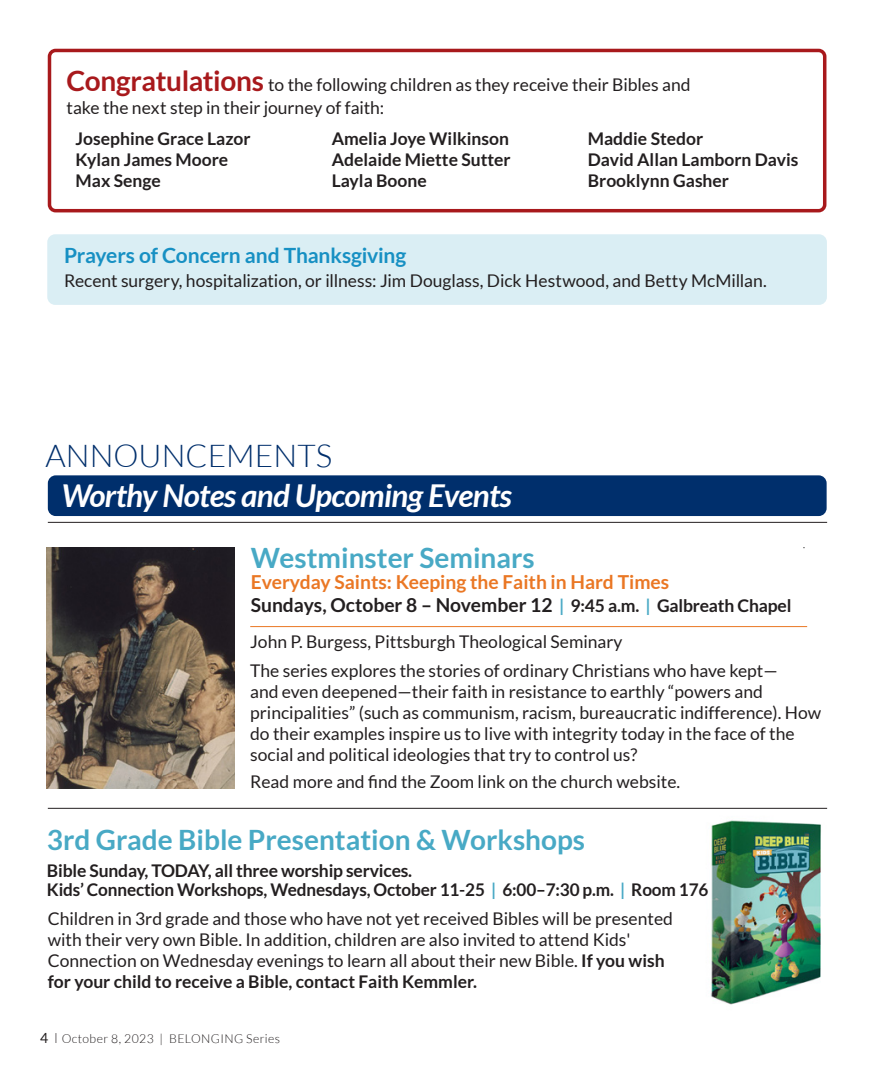
<style>
.page{position:relative;width:882px;height:1071px;background:#fff}
.page>*{position:absolute;margin:0;border:0;box-sizing:border-box;transform-origin:0 0}
.t1{font:italic 700 31.5px "Lato";letter-spacing:-.02em;color:#fff}
.t2{font:300 31.5px "Lato";color:#002f6c}
.t3{font:700 28px "Lato";color:#48a9c5}
.t4{font:700 21px "Lato";letter-spacing:-.01em;color:#1790c3}
.t5{font:700 19.25px "Lato";color:#231f20}
.t6{font:700 19.25px "Lato";color:#ea7724}
.t7{font:17.5px/21px "Lato";color:#231f20}
.t8{font:700 17.5px/19.2px "Lato";color:#231f20}
.t9{font:300 12.25px "Lato";letter-spacing:.03em;color:#231f20}
.s1{font-weight:700;font-size:28px;color:#a8191c}
.s2{font-size:17.5px;color:#48a9c5}
.s3{font-size:17.5px}
.s4{color:#48a9c5}
.s5{font-weight:700}
.s6{font-weight:400;font-size:14px}
.s7{font-family:"Filosofia Unicase";font-weight:400;font-size:14px}
</style>
<div class="page">
<img style="left:710px;top:820px;width:111px;height:185px">
<hr style="left:48px;top:808px;width:779px;height:1px;background:#231f20">
<div style="left:48px;top:475px;width:779px;height:41px;background:#002f6c;border-radius:8px"></div>
<hr style="left:48px;top:522px;width:779px;height:1px;background:#231f20">
<div style="left:47px;top:234px;width:780px;height:71px;background:#daeef4;border-radius:8px"></div>
<img style="left:47px;top:547px;width:188px;height:242px">
<hr style="left:250px;top:626px;width:557px;height:1px;background:#ea7724">
<div style="left:48px;top:49px;width:778px;height:163px;border:4px solid #a8191c;border-radius:6px"></div>
<p class="t7" style="left:66px;top:73px;width:626px;line-height:22.8px"><span class="s1">Congratulations</span> to the following children as they receive their Bibles and take the next step in their journey of faith:</p>
<p class="t8" style="left:76px;top:129px;width:177px">Josephine Grace Lazor</p>
<p class="t8" style="left:76px;top:150px;width:154px">Kylan James Moore</p>
<p class="t8" style="left:76px;top:171px;width:87px">Max Senge</p>
<p class="t8" style="left:332px;top:129px;width:179px">Amelia Joye Wilkinson</p>
<p class="t8" style="left:332px;top:150px;width:181px">Adelaide Miette Sutter</p>
<p class="t8" style="left:332px;top:171px;width:97px">Layla Boone</p>
<p class="t8" style="left:588px;top:129px;width:117px">Maddie Stedor</p>
<p class="t8" style="left:588px;top:150px;width:212px">David Allan Lamborn Davis</p>
<p class="t8" style="left:588px;top:171px;width:143px">Brooklynn Gasher</p>
<p class="t4" style="left:64px;top:243px;width:344px">Prayers of Concern and Thanksgiving</p>
<p class="t7" style="left:64px;top:270px;width:704px">Recent surgery, hospitalization, or illness: Jim Douglass, Dick Hestwood, and Betty McMillan.</p>
<p class="t2" style="left:46px;top:439px;width:288px">ANNOUNCEMENTS</p>
<p class="t1" style="left:62px;top:477px;width:452px">Worthy Notes and Upcoming Events</p>
<p class="t3" style="left:251px;top:541px;width:286px">Westminster Seminars</p>
<p class="t6" style="left:251px;top:571px;width:420px">Everyday Saints: Keeping the Faith in Hard Times</p>
<p class="t5" style="left:251px;top:594px;width:542px">Sundays, October 8 – November 12 <span class="s2">|</span> <span class="s3">9:45 a.m.</span> <span class="s2">|</span> <span class="s3">Galbreath Chapel</span></p>
<p class="t7" style="left:250px;top:631px;width:374px">John P. Burgess, Pittsburgh Theological Seminary</p>
<p class="t7" style="left:250px;top:660px;width:573px">The series explores the stories of ordinary Christians who have kept—<br>and even deepened—their faith in resistance to earthly “powers and principalities” (such as communism, racism, bureaucratic indifference). How do their examples inspire us to live with integrity today in the face of the social and political ideologies that try to control us?</p>
<p class="t7" style="left:250px;top:771px;width:432px">Read more and find the Zoom link on the church website.</p>
<p class="t3" style="left:47px;top:824px;width:540px">3rd Grade Bible Presentation &amp; Workshops</p>
<p class="t8" style="left:47px;top:861px;width:663px">Bible Sunday, TODAY, all three worship services.<br>Kids’ Connection Workshops, Wednesdays, October 11-25 <span class="s4">|</span> 6:00–7:30 p.m. <span class="s4">|</span> Room 176</p>
<p class="t7" style="left:48px;top:908px;width:627px">Children in 3rd grade and those who have not yet received Bibles will be presented with their very own Bible. In addition, children are also invited to attend Kids' Connection on Wednesday evenings to learn all about their new Bible. <span class="s5">If you wish for your child to receive a Bible, contact Faith Kemmler.</span></p>
<p class="t9" style="left:40px;top:1032px;width:241px"><span class="s6">4</span> <span class="s7">|</span> October 8, 2023 | BELONGING Series</p>
</div>
